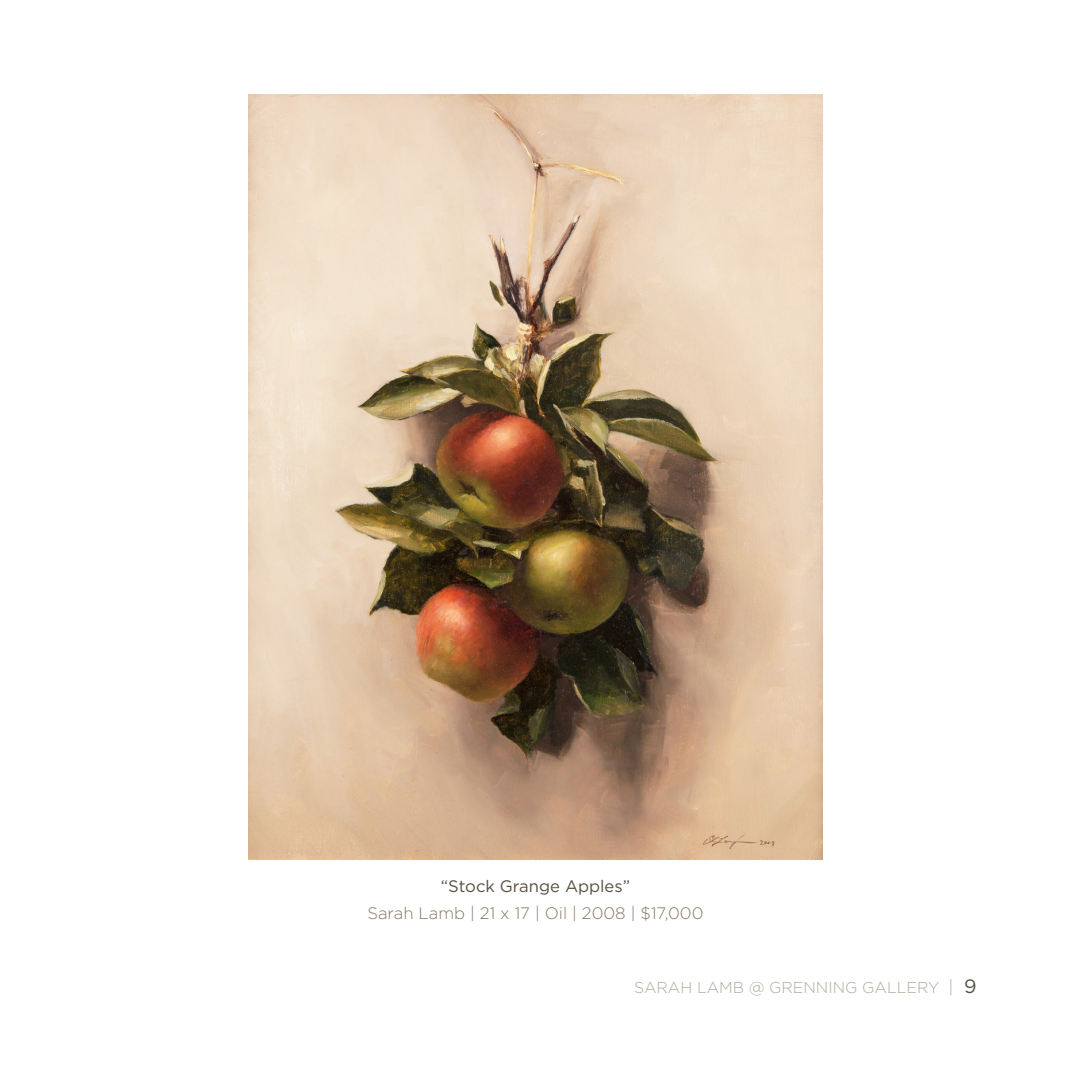
<style>
.page{position:relative;width:1071px;height:1071px;background:#fff}
.page>*{position:absolute;margin:0;border:0;box-sizing:border-box;transform-origin:0 0}
.t1{font:300 16.62px "Gotham";color:#867963}
.t2{font:16.62px "Gotham";color:#595040}
.t3{font:300 15.75px "Gotham";color:#b1aaa0}
.s1{font-size:17.5px}
.s2{font-weight:400;font-size:19.25px;color:#595040}
</style>
<div class="page">
<img style="left:249px;top:95px;width:573px;height:764px">
<p class="t2" style="left:441px;top:876px;width:191px">“Stock Grange Apples”</p>
<p class="t1" style="left:367px;top:902px;width:338px">Sarah Lamb | 21 x 17 | Oil | 2008 | $17,000</p>
<p class="t3" style="left:634px;top:978px;width:344px">SARAH LAMB @ GRENNING GALLERY <span class="s1">|</span> <span class="s2">9</span></p>
</div>
